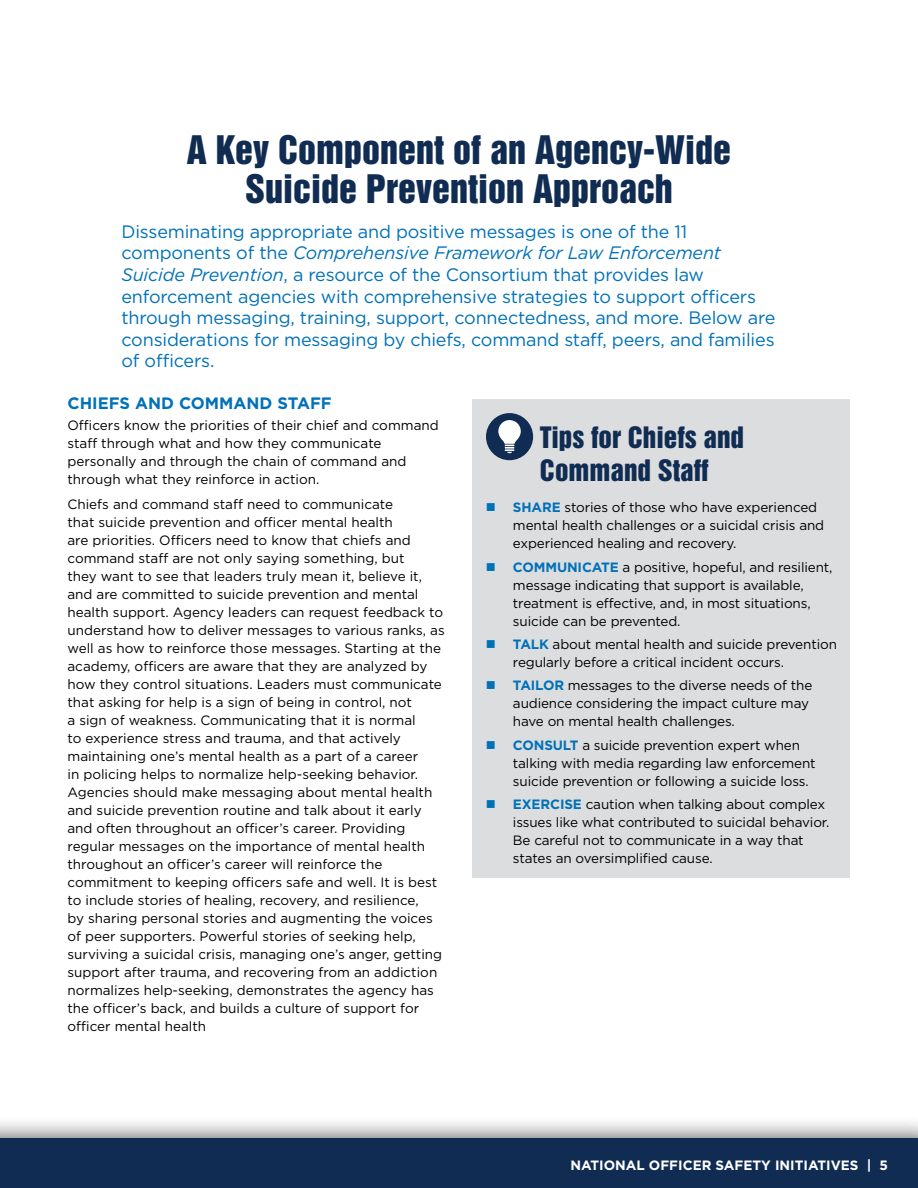
<style>
.page{position:relative;width:918px;height:1188px;background:#fff}
.page>*{position:absolute;margin:0;border:0;box-sizing:border-box;transform-origin:0 0}
.t1{font:36px/39px "Helvetica Inserat LT Std";color:#102c52;text-align:center}
.t2{font:27px/32.4px "Helvetica Inserat LT Std";color:#102c52}
.t3{font:18px/21.6px "Gotham";letter-spacing:-.01em;color:#0071b9}
.t4{font:700 16.5px "Gotham";color:#0071b9}
.t5{font:13.5px/18px "Gotham";color:#000}
.t6{font:700 13.5px "Gotham";color:#fff}
.s1{font-style:italic}
.s2{color:#0071b9}
.s3{font-weight:700;color:#0071b9}
</style>
<div class="page">
<div style="left:0;top:1116px;width:918px;height:72px;background:#000;opacity:.75"></div>
<div style="left:0;top:1138px;width:918px;height:50px;background:#102c52"></div>
<div style="left:472px;top:400px;width:378px;height:478px;background:#dcddde"></div>
<div style="left:486px;top:413px;width:47px;height:47px;background:#102c52;border-radius:50%"></div>
<svg style="left:498px;top:420px;width:23px;height:33px"></svg>
<h1 class="t1" style="left:187px;top:131px;width:546px">A Key Component of an Agency-Wide<br>Suicide Prevention Approach</h1>
<p class="t3" style="left:122px;top:220px;width:655px">Disseminating appropriate and positive messages is one of the 11 components of the <span class="s1">Comprehensive Framework for Law Enforcement Suicide Prevention</span>, a resource of the Consortium that provides law enforcement agencies with comprehensive strategies to support officers through messaging, training, support, connectedness, and more. Below are considerations for messaging by chiefs, command staff, peers, and families of officers.</p>
<p class="t4" style="left:68px;top:392px;width:266px">CHIEFS AND COMMAND STAFF</p>
<p class="t5" style="left:68px;top:416px;width:373px">Officers know the priorities of their chief and command staff through what and how they communicate personally and through the chain of command and through what they reinforce in action.</p>
<p class="t5" style="left:68px;top:495px;width:379px">Chiefs and command staff need to communicate<br>that suicide prevention and officer mental health<br>are priorities. Officers need to know that chiefs and command staff are not only saying something, but<br>they want to see that leaders truly mean it, believe it, and are committed to suicide prevention and mental health support. Agency leaders can request feedback to understand how to deliver messages to various ranks, as well as how to reinforce those messages. Starting at the academy, officers are aware that they are analyzed by how they control situations. Leaders must communicate that asking for help is a sign of being in control, not<br>a sign of weakness. Communicating that it is normal<br>to experience stress and trauma, and that actively maintaining one’s mental health as a part of a career<br>in policing helps to normalize help-seeking behavior.<br>Agencies should make messaging about mental health and suicide prevention routine and talk about it early and often throughout an officer’s career. Providing regular messages on the importance of mental health throughout an officer’s career will reinforce the commitment to keeping officers safe and well. It is best to include stories of healing, recovery, and resilience,<br>by sharing personal stories and augmenting the voices of peer supporters. Powerful stories of seeking help, surviving a suicidal crisis, managing one’s anger, getting support after trauma, and recovering from an addiction normalizes help-seeking, demonstrates the agency has the officer’s back, and builds a culture of support for officer mental health</p>
<h2 class="t2" style="left:540px;top:422px;width:206px">Tips for Chiefs and<br>Command Staff</h2>
<p class="t5" style="left:513px;top:498px;width:313px;text-indent:-27px"><span class="s2">■</span> <span class="s3">SHARE</span> stories of those who have experienced mental health challenges or a suicidal crisis and experienced healing and recovery.</p>
<p class="t5" style="left:513px;top:557px;width:321px;text-indent:-27px"><span class="s2">■</span> <span class="s3">COMMUNICATE</span> a positive, hopeful, and resilient, message indicating that support is available, treatment is effective, and, in most situations, suicide can be prevented.</p>
<p class="t5" style="left:513px;top:635px;width:326px;text-indent:-27px"><span class="s2">■</span> <span class="s3">TALK</span> about mental health and suicide prevention regularly before a critical incident occurs.</p>
<p class="t5" style="left:513px;top:676px;width:301px;text-indent:-27px"><span class="s2">■</span> <span class="s3">TAILOR</span> messages to the diverse needs of the audience considering the impact culture may have on mental health challenges.</p>
<p class="t5" style="left:513px;top:736px;width:304px;text-indent:-27px"><span class="s2">■</span> <span class="s3">CONSULT</span> a suicide prevention expert when talking with media regarding law enforcement suicide prevention or following a suicide loss.</p>
<p class="t5" style="left:513px;top:795px;width:318px;text-indent:-27px"><span class="s2">■</span> <span class="s3">EXERCISE</span> caution when talking about complex issues like what contributed to suicidal behavior.<br>Be careful not to communicate in a way that states an oversimplified cause.</p>
<p class="t6" style="left:570px;top:1156px;width:319px">NATIONAL OFFICER SAFETY INITIATIVES | 5</p>
</div>
